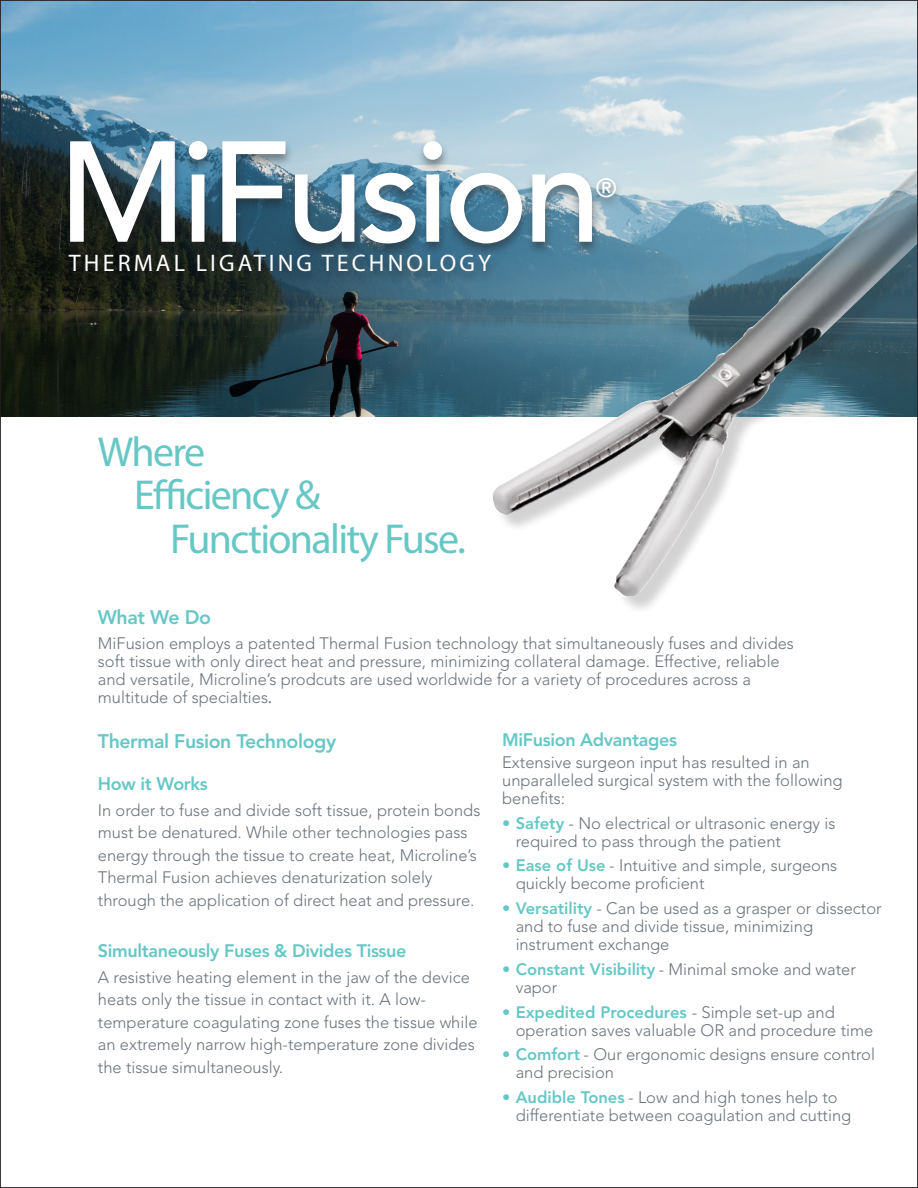
<style>
.page{position:relative;width:918px;height:1188px;background:#fff}
.page>*{position:absolute;margin:0;border:0;box-sizing:border-box;transform-origin:0 0}
.t1{font:500 141.9px "Avenir";letter-spacing:-.04em;color:#fff}
.t2{font:42px "Myriad Pro";letter-spacing:-.04em;color:#66c7c5}
.t3{font:500 26.25px "Avenir";color:#fff}
.PRODUCT_TAG{font:24px "Myriad Pro";letter-spacing:.13em;color:#fff}
.MAIN_SUBS{font:800 19.5px "Avenir";letter-spacing:-.02em;color:#66c7c5}
.BODY_SUB{font:800 18px "Avenir";letter-spacing:-.02em;color:#66c7c5}
.BODY{font:300 16.5px/18px "Avenir LT Std";color:#6a737b}
.s1{font-family:"Myriad Pro";font-weight:400}
.s2{font-family:"Avenir";font-weight:800;color:#66c7c5}
</style>
<div class="page">
<img style="left:2px;top:2px;width:914px;height:415px">
<div style="left:495px;top:11px;width:423px;height:603px;background:#231f20;opacity:.2"></div>
<img style="left:490px;top:109px;width:426px;height:488px">
<div style="left:62px;top:139px;width:563px;height:146px;background:#231f20;opacity:.45"></div>
<p class="t1" style="left:58px;top:88px;width:545px">MiFusion</p>
<p class="t3" style="left:596px;top:168px;width:22px">®</p>
<p class="PRODUCT_TAG" style="left:69px;top:248px;width:424px">THERMAL LIGATING TECHNOLOGY</p>
<p class="t2" style="left:98px;top:426px;width:109px">Where</p>
<p class="t2" style="left:134px;top:469px;width:188px">Efficiency &amp;</p>
<p class="t2" style="left:170px;top:513px;width:297px">Functionality Fuse.</p>
<p class="MAIN_SUBS" style="left:98px;top:603px;width:115px">What We Do</p>
<p class="BODY" style="left:98px;top:634px;width:698px">MiFusion employs a patented Thermal Fusion technology that simultaneously fuses and divides soft tissue with only direct heat and pressure, minimizing collateral damage. Effective, reliable and versatile, Microline’s prodcuts are used worldwide for a variety of procedures across a multitude of specialties<span class="s1">.</span></p>
<p class="MAIN_SUBS" style="left:98px;top:727px;width:240px">Thermal Fusion Technology</p>
<p class="BODY_SUB" style="left:502px;top:727px;width:176px">MiFusion Advantages</p>
<p class="BODY" style="left:502px;top:753px;width:342px">Extensive surgeon input has resulted in an unparalleled surgical system with the following benefits:</p>
<p class="BODY" style="left:516px;top:814px;width:321px;text-indent:-14px"><span class="s2">• Safety</span> - No electrical or ultrasonic energy is required to pass through the patient</p>
<p class="BODY" style="left:516px;top:857px;width:323px;text-indent:-14px"><span class="s2">• Ease of Use</span> - Intuitive and simple, surgeons quickly become proficient</p>
<p class="BODY" style="left:516px;top:899px;width:367px;text-indent:-14px"><span class="s2">• Versatility</span> - Can be used as a grasper or dissector and to fuse and divide tissue, minimizing instrument exchange</p>
<p class="BODY" style="left:516px;top:960px;width:342px;text-indent:-14px"><span class="s2">• Constant Visibility</span> - Minimal smoke and water vapor</p>
<p class="BODY" style="left:516px;top:1003px;width:359px;text-indent:-14px"><span class="s2">• Expedited Procedures</span> - Simple set-up and operation saves valuable OR and procedure time</p>
<p class="BODY" style="left:516px;top:1046px;width:361px;text-indent:-14px"><span class="s2">• Comfort</span> - Our ergonomic designs ensure control and precision</p>
<p class="BODY" style="left:516px;top:1088px;width:337px;text-indent:-14px"><span class="s2">• Audible Tones</span> - Low and high tones help to differentiate between coagulation and cutting</p>
<p class="BODY_SUB" style="left:98px;top:770px;width:111px">How it Works</p>
<p class="BODY" style="left:98px;top:799px;width:384px;line-height:22.5px">In order to fuse and divide soft tissue, protein bonds must be denatured. While other technologies pass energy through the tissue to create heat, Microline’s Thermal Fusion achieves denaturization solely through the application of direct heat and pressure.</p>
<p class="BODY_SUB" style="left:98px;top:937px;width:310px">Simultaneously Fuses &amp; Divides Tissue</p>
<p class="BODY" style="left:98px;top:966px;width:381px;line-height:22.5px">A resistive heating element in the jaw of the device heats only the tissue in contact with it. A low&shy;temperature coagulating zone fuses the tissue while an extremely narrow high-temperature zone divides the tissue simultaneously.</p>
</div>
